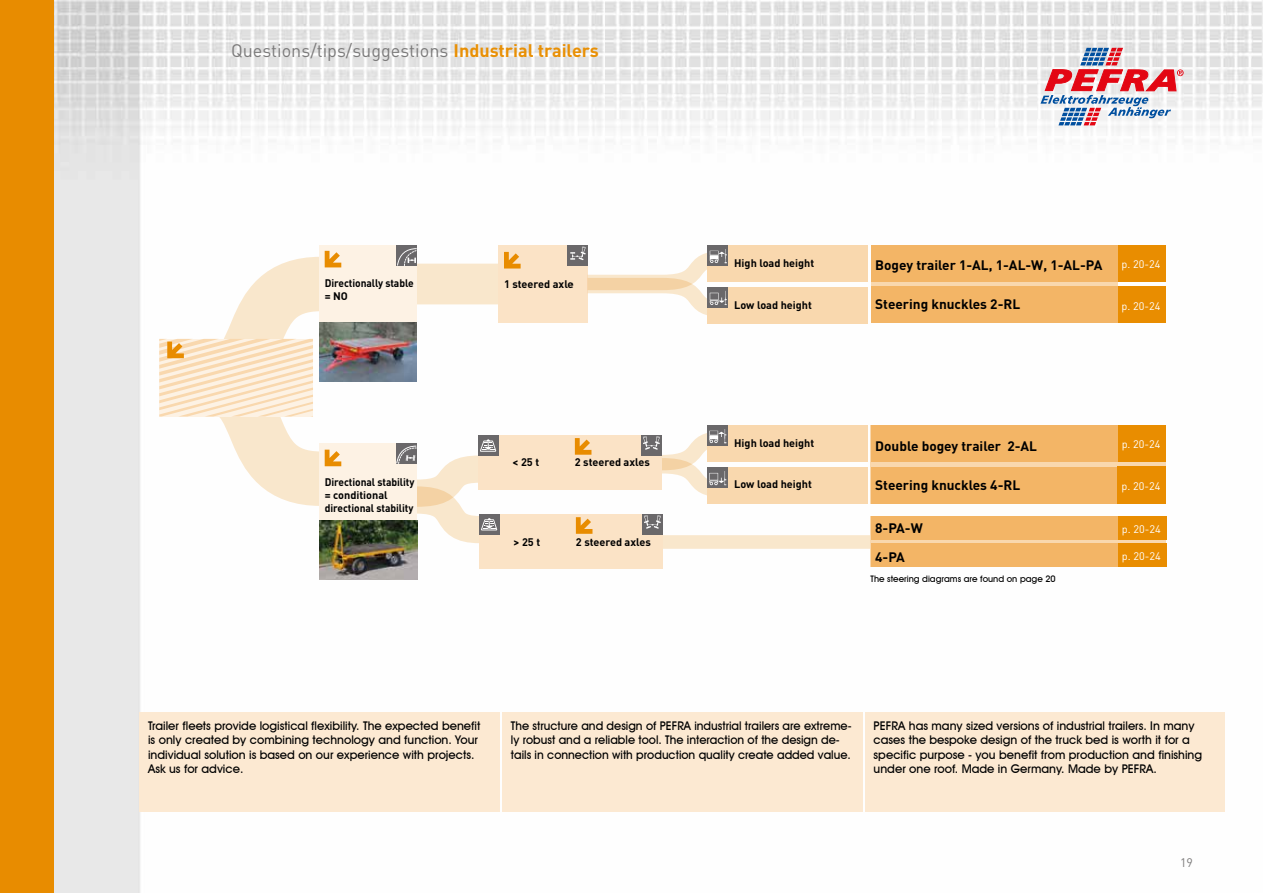
<style>
.page{position:relative;width:1263px;height:893px;background:#fff}
.page>*{position:absolute;margin:0;border:0;box-sizing:border-box;transform-origin:0 0}
.t1{font:18px "DIN Pro";color:#7c7b7b}
.t2{font:700 13.65px "DIN Pro";color:#000}
.t3{font:12.3px "DIN Pro";color:#7c7b7b}
.t4{font:500 12px/14.4px "Avant Garde IT Cby BT";color:#000}
.t5{font:700 10.95px "DIN Pro";letter-spacing:-.005em;color:#000}
.t6{font:700 10.95px/13px "DIN Pro";letter-spacing:-.005em;color:#000;scale:.94 1}
.t7{font:10.95px "DIN Pro";color:#fff}
.t8{font:500 9px "Avant Garde IT Cby BT";color:#000}
.s1{font-weight:700;color:#e99005}
</style>
<div class="page">
<img style="left:53px;top:0;width:1210px;height:893px">
<div style="left:416px;top:264px;width:84px;height:40px;background:#f9e7cc"></div>
<div style="left:656px;top:535px;width:215px;height:14px;background:#f9e7cc"></div>
<div style="left:319px;top:245px;width:98px;height:78px;background:#fdf2e4"></div>
<div style="left:319px;top:443px;width:97px;height:77px;background:#fdf2e4"></div>
<div style="left:498px;top:245px;width:90px;height:78px;background:#fbe3c6"></div>
<div style="left:871px;top:516px;width:295px;height:51px;background:linear-gradient(to right,#f9d8ae,#f9d8ae)"></div>
<div style="left:1117px;top:544px;width:49px;height:23px;background:#e98d00"></div>
<div style="left:1117px;top:517px;width:49px;height:23px;background:#e98d00"></div>
<div style="left:871px;top:516px;width:246px;height:24px;background:#f3b566"></div>
<div style="left:871px;top:544px;width:246px;height:23px;background:#f3b566"></div>
<div style="left:871px;top:426px;width:295px;height:78px;background:#f9d8ae"></div>
<div style="left:1117px;top:426px;width:49px;height:36px;background:#e98d00"></div>
<div style="left:871px;top:426px;width:246px;height:36px;background:#f3b566"></div>
<div style="left:871px;top:467px;width:246px;height:37px;background:#f3b566"></div>
<svg style="left:504px;top:252px;width:17px;height:17px"></svg>
<svg style="left:159px;top:251px;width:182px;height:255px"></svg>
<div style="left:707px;top:425px;width:160px;height:37px;background:#f9d8ae"></div>
<div style="left:707px;top:467px;width:160px;height:37px;background:#f9d8ae"></div>
<div style="left:478px;top:435px;width:91px;height:55px;background:#fbe3c6"></div>
<div style="left:479px;top:514px;width:91px;height:55px;background:#fbe3c6"></div>
<div style="left:397px;top:245px;width:20px;height:21px;background:#6a686a"></div>
<svg style="left:397px;top:248px;width:20px;height:18px"></svg>
<div style="left:478px;top:435px;width:21px;height:21px;background:#6a686a"></div>
<div style="left:571px;top:435px;width:91px;height:55px;background:#fbe3c6"></div>
<div style="left:479px;top:514px;width:21px;height:21px;background:#6a686a"></div>
<svg style="left:396px;top:439px;width:101px;height:104px"></svg>
<div style="left:567px;top:245px;width:21px;height:21px;background:#6a686a"></div>
<div style="left:641px;top:435px;width:21px;height:20px;background:#6a686a"></div>
<svg style="left:575px;top:438px;width:16px;height:17px"></svg>
<div style="left:572px;top:514px;width:91px;height:55px;background:#fbe3c6"></div>
<div style="left:642px;top:514px;width:21px;height:20px;background:#6a686a"></div>
<svg style="left:644px;top:515px;width:17px;height:14px"></svg>
<svg style="left:576px;top:517px;width:16px;height:17px"></svg>
<svg style="left:871px;top:281px;width:246px;height:5px"></svg>
<div style="left:1117px;top:245px;width:49px;height:36px;background:#e98d00"></div>
<div style="left:1117px;top:286px;width:49px;height:37px;background:#e98d00"></div>
<div style="left:1117px;top:467px;width:49px;height:37px;background:#e98d00"></div>
<div style="left:871px;top:245px;width:246px;height:36px;background:#f3b566"></div>
<div style="left:871px;top:286px;width:246px;height:37px;background:#f3b566"></div>
<div style="left:707px;top:245px;width:160px;height:37px;background:#f9d8ae"></div>
<div style="left:707px;top:287px;width:160px;height:37px;background:#f9d8ae"></div>
<div style="left:707px;top:287px;width:21px;height:20px;background:#6a686a"></div>
<svg style="left:726px;top:467px;width:1px;height:20px"></svg>
<div style="left:707px;top:245px;width:21px;height:20px;background:#6a686a"></div>
<svg style="left:570px;top:246px;width:157px;height:71px"></svg>
<div style="left:707px;top:425px;width:20px;height:20px;background:#6a686a"></div>
<svg style="left:643px;top:429px;width:83px;height:69px"></svg>
<div style="left:502px;top:712px;width:361px;height:99px;background:#fce9d2"></div>
<div style="left:865px;top:712px;width:359px;height:99px;background:#fce9d2"></div>
<div style="left:140px;top:712px;width:360px;height:99px;background:#fce9d2"></div>
<img style="left:319px;top:323px;width:98px;height:59px">
<img style="left:319px;top:520px;width:98px;height:59px">
<div style="left:0;top:0;width:53px;height:893px;background:#e88c00"></div>
<svg style="left:1040px;top:48px;width:143px;height:77px"></svg>
<h1 class="t1" style="left:231px;top:38px;width:369px">Questions/tips/suggestions <span class="s1">Industrial trailers</span></h1>
<p class="t6" style="left:325px;top:276px;width:96px">Directionally stable = NO</p>
<p class="t6" style="left:325px;top:475px;width:97px">Directional stability = conditional directional stability</p>
<p class="t5" style="left:504px;top:276px;width:71px">1 steered axle</p>
<p class="t5" style="left:513px;top:455px;width:28px">&lt; 25 t</p>
<p class="t5" style="left:514px;top:534px;width:28px">&gt; 25 t</p>
<p class="t5" style="left:575px;top:455px;width:77px">2 steered axles</p>
<p class="t5" style="left:576px;top:534px;width:77px">2 steered axles</p>
<p class="t5" style="left:734px;top:255px;width:82px">High load height</p>
<p class="t5" style="left:734px;top:297px;width:79px">Low load height</p>
<p class="t5" style="left:734px;top:435px;width:82px">High load height</p>
<p class="t5" style="left:734px;top:477px;width:79px">Low load height</p>
<p class="t2" style="left:875px;top:256px;width:229px">Bogey trailer 1-AL, 1-AL-W, 1-AL-PA</p>
<p class="t2" style="left:875px;top:295px;width:146px">Steering knuckles 2-RL</p>
<p class="t7" style="left:1122px;top:257px;width:40px">p. 20-24</p>
<p class="t7" style="left:1121px;top:299px;width:40px">p. 20-24</p>
<p class="t2" style="left:875px;top:437px;width:163px">Double bogey trailer 2-AL</p>
<p class="t2" style="left:875px;top:476px;width:146px">Steering knuckles 4-RL</p>
<p class="t7" style="left:1122px;top:436px;width:40px">p. 20-24</p>
<p class="t7" style="left:1122px;top:479px;width:40px">p. 20-24</p>
<p class="t2" style="left:875px;top:519px;width:49px">8-PA-W</p>
<p class="t7" style="left:1122px;top:521px;width:40px">p. 20-24</p>
<p class="t2" style="left:875px;top:547px;width:31px">4-PA</p>
<p class="t7" style="left:1122px;top:548px;width:40px">p. 20-24</p>
<p class="t8" style="left:871px;top:573px;width:187px">The steering diagrams are found on page 20</p>
<p class="t4" style="left:148px;top:718px;width:334px">Trailer fleets provide logistical flexibility. The expected benefit is only created by combining technology and function. Your individual solution is based on our experience with projects.<br>Ask us for advice.</p>
<p class="t4" style="left:511px;top:718px;width:342px">The structure and design of PEFRA industrial trailers are extreme&shy;ly robust and a reliable tool. The interaction of the design de&shy;tails in connection with production quality create added value.</p>
<p class="t4" style="left:874px;top:718px;width:330px">PEFRA has many sized versions of industrial trailers. In many cases the bespoke design of the truck bed is worth it for a specific purpose - you benefit from production and finishing under one roof. Made in Germany. Made by PEFRA.</p>
<p class="t3" style="left:1180px;top:854px;width:14px">19</p>
</div>
